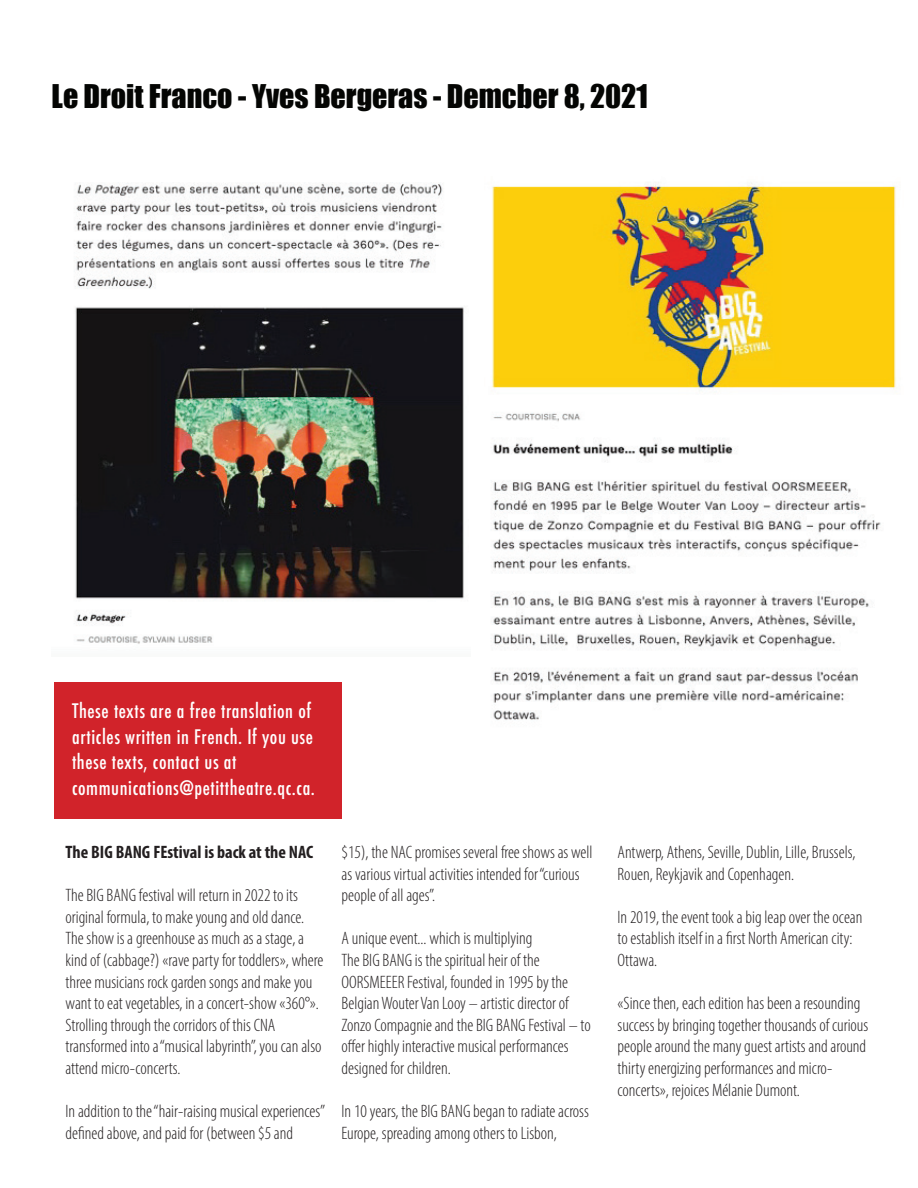
<style>
.page{position:relative;width:918px;height:1188px;background:#fff}
.page>*{position:absolute;margin:0;border:0;box-sizing:border-box;transform-origin:0 0}
.t1{font:30px "Impact";color:#040503}
.t2{font:500 condensed 19.5px/25.5px "Futura";letter-spacing:.03em;color:#fff}
.t3{font:18px/21.6px "Myriad Variable Concept";color:#231f20}
</style>
<div class="page">
<img style="left:75px;top:182px;width:389px;height:462px">
<img style="left:492px;top:182px;width:404px;height:538px">
<div style="left:54px;top:683px;width:287px;height:136px;background:#d1232a"></div>
<h1 class="t1" style="left:52px;top:73px;width:598px">Le Droit Franco - Yves Bergeras - Demcber 8, 2021</h1>
<p class="t2" style="left:72px;top:698px;width:244px">These texts are a free translation of articles written in French. If you use these texts, contact us at communications@petittheatre.qc.ca.</p>
<p class="t3" style="left:66px;top:841px;width:249px">The BIG BANG FEstival is back at the NAC</p>
<p class="t3" style="left:66px;top:884px;width:259px">The BIG BANG festival will return in 2022 to its original formula, to make young and old dance.<br>The show is a greenhouse as much as a stage, a kind of (cabbage?) «rave party for toddlers», where three musicians rock garden songs and make you want to eat vegetables, in a concert-show «360°».<br>Strolling through the corridors of this CNA transformed into a “musical labyrinth”, you can also attend micro-concerts.</p>
<p class="t3" style="left:66px;top:1100px;width:261px">In addition to the “hair-raising musical experiences” defined above, and paid for (between $5 and</p>
<p class="t3" style="left:342px;top:841px;width:253px">$15), the NAC promises several free shows as well as various virtual activities intended for “curious people of all ages”.</p>
<p class="t3" style="left:342px;top:928px;width:251px">A unique event... which is multiplying<br>The BIG BANG is the spiritual heir of the OORSMEEER Festival, founded in 1995 by the Belgian Wouter Van Looy – artistic director of Zonzo Compagnie and the BIG BANG Festival – to offer highly interactive musical performances designed for children.</p>
<p class="t3" style="left:342px;top:1100px;width:249px">In 10 years, the BIG BANG began to radiate across<br>Europe, spreading among others to Lisbon,</p>
<p class="t3" style="left:618px;top:841px;width:239px">Antwerp, Athens, Seville, Dublin, Lille, Brussels,<br>Rouen, Reykjavik and Copenhagen.</p>
<p class="t3" style="left:618px;top:906px;width:246px">In 2019, the event took a big leap over the ocean to establish itself in a first North American city:<br>Ottawa.</p>
<p class="t3" style="left:618px;top:992px;width:252px">«Since then, each edition has been a resounding success by bringing together thousands of curious people around the many guest artists and around thirty energizing performances and micro&shy;concerts», rejoices Mélanie Dumont.</p>
</div>
